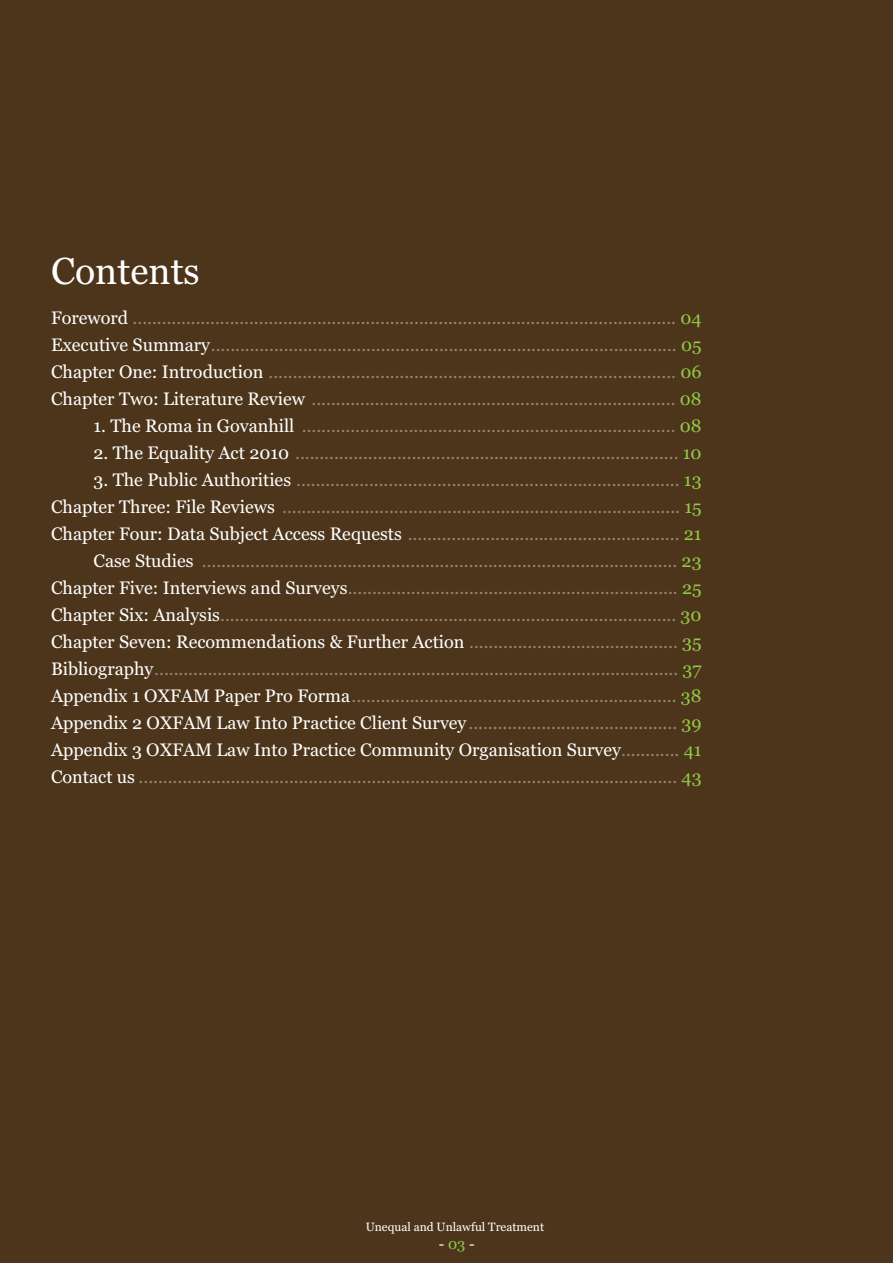
<style>
.page{position:relative;width:893px;height:1263px;background:#4c351b}
.page>*{position:absolute;margin:0;border:0;box-sizing:border-box;transform-origin:0 0}
.t1{font:37.5px "Georgia";color:#fff}
.t2{font:18px/27px "Georgia";color:#978673;text-align:justify}
.t3{font:15px "Georgia";color:#fff}
.t4{font:12px "Georgia";color:#fff}
.s1{color:#fff}
.s2{color:#92c947}
</style>
<div class="page">
<h1 class="t1" style="left:51px;top:249px;width:150px">Contents</h1>
<p class="t2" style="left:51px;top:304px;width:652px"><span class="s1">Foreword</span> ................................................................................................................ <span class="s2">04<br></span><span class="s1">Executive Summary</span>................................................................................................ <span class="s2">05<br></span><span class="s1">Chapter One: Introduction</span> .................................................................................... <span class="s2">06<br></span><span class="s1">Chapter Two: Literature Review</span> ........................................................................... <span class="s2">08</span></p>
<p class="t2" style="left:94px;top:412px;width:610px"><span class="s1">1. The Roma in Govanhill</span> ............................................................................. <span class="s2">08</span></p>
<p class="t2" style="left:94px;top:439px;width:610px"><span class="s1">2. The Equality Act 2010</span> ............................................................................... <span class="s2">10</span></p>
<p class="t2" style="left:51px;top:466px;width:652px;text-align:right"><span class="s1">3. The Public Authorities</span> ............................................................................... <span class="s2">13<br></span><span class="s1">Chapter Three: File Reviews</span> .................................................................................. <span class="s2">15<br></span><span class="s1">Chapter Four: Data Subject Access Requests</span> ........................................................ <span class="s2">21<br></span><span class="s1">Case Studies</span> .................................................................................................. <span class="s2">23<br></span><span class="s1">Chapter Five: Interviews and Surveys</span>.................................................................... <span class="s2">25<br></span><span class="s1">Chapter Six: Analysis</span>.............................................................................................. <span class="s2">30<br></span><span class="s1">Chapter Seven: Recommendations &amp; Further Action</span> ........................................... <span class="s2">35<br></span><span class="s1">Bibliography</span>............................................................................................................ <span class="s2">37<br></span><span class="s1">Appendix 1 OXFAM Paper Pro Forma</span>................................................................... <span class="s2">38<br></span><span class="s1">Appendix 2 OXFAM Law Into Practice Client Survey</span>........................................... <span class="s2">39<br></span><span class="s1">Appendix 3 OXFAM Law Into Practice Community Organisation Survey</span>............ <span class="s2">41<br></span><span class="s1">Contact us</span> ............................................................................................................... <span class="s2">43</span></p>
<p class="t4" style="left:366px;top:1220px;width:180px">Unequal and Unlawful Treatment</p>
<p class="t3" style="left:439px;top:1235px;width:37px">-<span class="s2">03</span>-</p>
</div>
